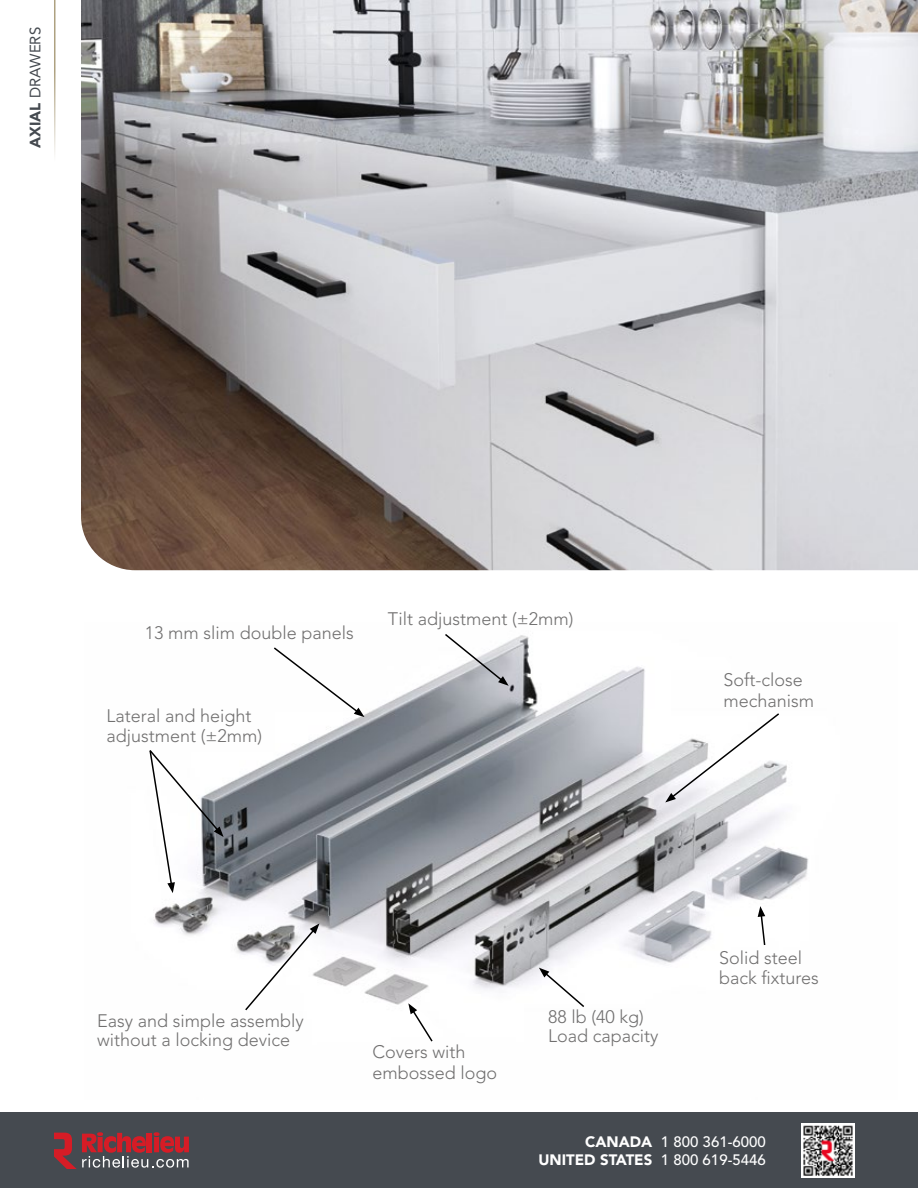
<style>
.page{position:relative;width:918px;height:1188px;background:#fff}
.page>*{position:absolute;margin:0;border:0;box-sizing:border-box;transform-origin:0 0}
.t1{font:300 18px/19.5px "Avenir LT Std";color:#706f6f}
.t2{font:500 15px/18px "Avenir LT Std";color:#fff;text-align:right}
.t3{font:15px "Avenir LT Std";color:#454a50}
.s1{font-weight:900}
</style>
<div class="page">
<div style="left:0;top:1112px;width:918px;height:76px;background:#454a50"></div>
<svg style="left:54px;top:1132px;width:135px;height:37px"></svg>
<hr style="left:54px;top:0;width:1px;height:162px;background:#aea180">
<img style="left:801px;top:1123px;width:54px;height:54px">
<img style="left:81px;top:0;width:837px;height:570px">
<img style="left:154px;top:635px;width:655px;height:370px">
<svg style="left:443px;top:634px;width:66px;height:52px"></svg>
<svg style="left:272px;top:646px;width:92px;height:71px"></svg>
<svg style="left:149px;top:748px;width:75px;height:145px"></svg>
<svg style="left:244px;top:923px;width:75px;height:88px"></svg>
<svg style="left:408px;top:1003px;width:26px;height:39px"></svg>
<svg style="left:539px;top:968px;width:47px;height:39px"></svg>
<svg style="left:758px;top:906px;width:8px;height:41px"></svg>
<svg style="left:665px;top:712px;width:116px;height:90px"></svg>
<p class="t3" style="left:27px;top:148px;width:123px;rotate:-90deg"><span class="s1">AXIAL</span> DRAWERS</p>
<p class="t1" style="left:145px;top:623px;width:211px">13 mm slim double panels</p>
<p class="t1" style="left:106px;top:706px;width:157px">Lateral and height adjustment (±2mm)</p>
<p class="t1" style="left:388px;top:609px;width:187px">Tilt adjustment (±2mm)</p>
<p class="t1" style="left:724px;top:670px;width:92px;line-height:21px">Soft-close mechanism</p>
<p class="t1" style="left:97px;top:1011px;width:208px">Easy and simple assembly without a locking device</p>
<p class="t1" style="left:373px;top:1041px;width:126px;line-height:21px">Covers with embossed logo</p>
<p class="t1" style="left:548px;top:1007px;width:112px">88 lb (40 kg)<br>Load capacity</p>
<p class="t1" style="left:719px;top:948px;width:101px">Solid steel back fixtures</p>
<p class="t2" style="left:538px;top:1133px;width:229px"><span class="s1">CANADA</span> 1 800 361-6000<br><span class="s1">UNITED STATES</span> 1 800 619-5446</p>
</div>
